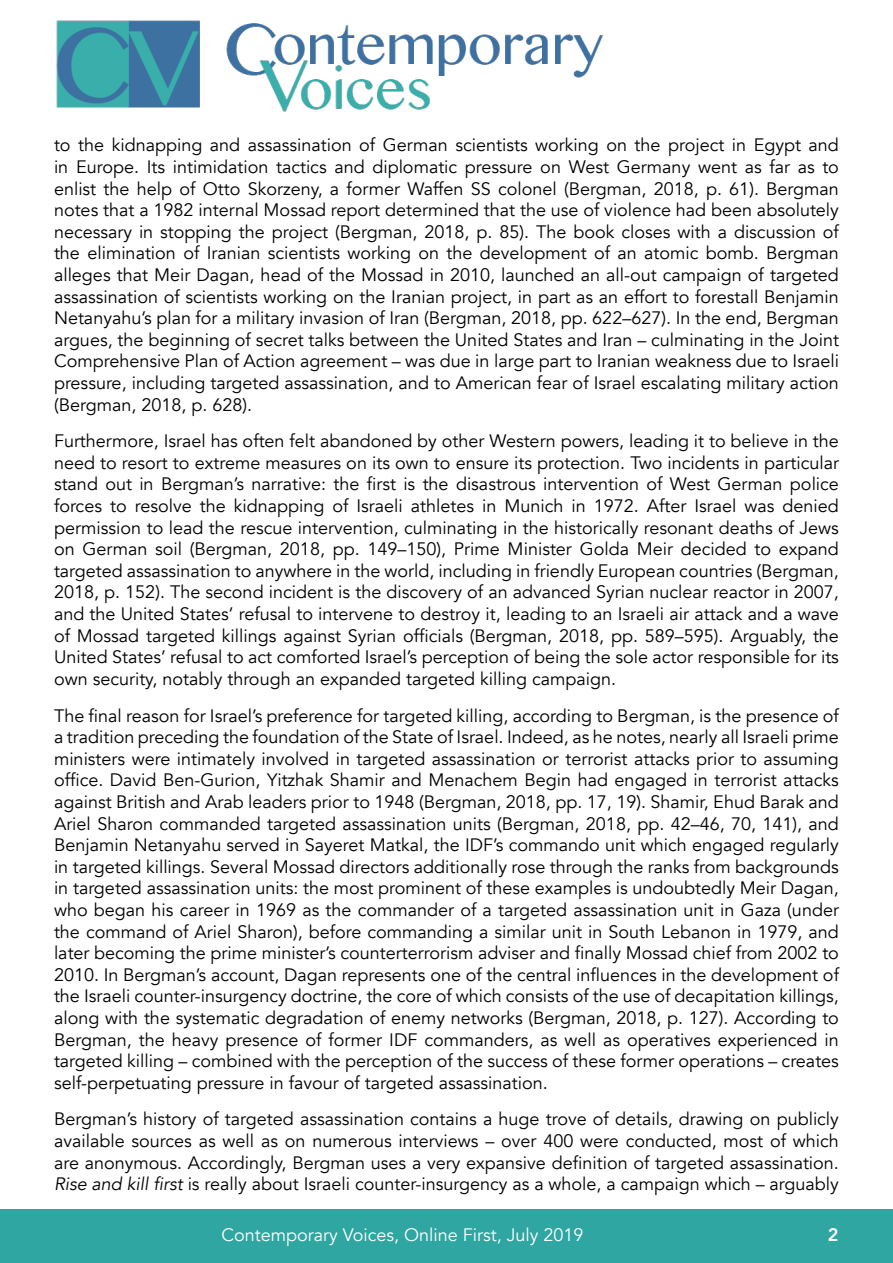
<style>
.page{position:relative;width:893px;height:1263px;background:#fff}
.page>*{position:absolute;margin:0;border:0;box-sizing:border-box;transform-origin:0 0}
.Body{font:18px/21.6px "Avenir";color:#000;text-align:justify}
.t1{font:18px "Avenir";color:#fff}
.t2{font:800 18px "Avenir";color:#fff}
.s1{font-style:italic}
</style>
<div class="page">
<div style="left:0;top:1210px;width:893px;height:53px;background:#2fa6a2"></div>
<img style="left:56px;top:21px;width:547px;height:91px">
<p class="Body" style="left:54px;top:135px;width:786px">to the kidnapping and assassination of German scientists working on the project in Egypt and in Europe. Its intimidation tactics and diplomatic pressure on West Germany went as far as to enlist the help of Otto Skorzeny, a former Waffen SS colonel (Bergman, 2018, p. 61). Bergman notes that a 1982 internal Mossad report determined that the use of violence had been absolutely necessary in stopping the project (Bergman, 2018, p. 85). The book closes with a discussion of the elimination of Iranian scientists working on the development of an atomic bomb. Bergman alleges that Meir Dagan, head of the Mossad in 2010, launched an all-out campaign of targeted assassination of scientists working on the Iranian project, in part as an effort to forestall Benjamin Netanyahu’s plan for a military invasion of Iran (Bergman, 2018, pp. 622–627). In the end, Bergman argues, the beginning of secret talks between the United States and Iran – culminating in the Joint Comprehensive Plan of Action agreement – was due in large part to Iranian weakness due to Israeli pressure, including targeted assassination, and to American fear of Israel escalating military action (Bergman, 2018, p. 628).</p>
<p class="Body" style="left:54px;top:431px;width:786px">Furthermore, Israel has often felt abandoned by other Western powers, leading it to believe in the need to resort to extreme measures on its own to ensure its protection. Two incidents in particular stand out in Bergman’s narrative: the first is the disastrous intervention of West German police forces to resolve the kidnapping of Israeli athletes in Munich in 1972. After Israel was denied permission to lead the rescue intervention, culminating in the historically resonant deaths of Jews on German soil (Bergman, 2018, pp. 149–150), Prime Minister Golda Meir decided to expand targeted assassination to anywhere in the world, including in friendly European countries (Bergman, 2018, p. 152). The second incident is the discovery of an advanced Syrian nuclear reactor in 2007, and the United States’ refusal to intervene to destroy it, leading to an Israeli air attack and a wave of Mossad targeted killings against Syrian officials (Bergman, 2018, pp. 589–595). Arguably, the United States’ refusal to act comforted Israel’s perception of being the sole actor responsible for its own security, notably through an expanded targeted killing campaign.</p>
<p class="Body" style="left:54px;top:705px;width:786px">The final reason for Israel’s preference for targeted killing, according to Bergman, is the presence of a tradition preceding the foundation of the State of Israel. Indeed, as he notes, nearly all Israeli prime ministers were intimately involved in targeted assassination or terrorist attacks prior to assuming office. David Ben-Gurion, Yitzhak Shamir and Menachem Begin had engaged in terrorist attacks against British and Arab leaders prior to 1948 (Bergman, 2018, pp. 17, 19). Shamir, Ehud Barak and Ariel Sharon commanded targeted assassination units (Bergman, 2018, pp. 42–46, 70, 141), and Benjamin Netanyahu served in Sayeret Matkal, the IDF’s commando unit which engaged regularly in targeted killings. Several Mossad directors additionally rose through the ranks from backgrounds in targeted assassination units: the most prominent of these examples is undoubtedly Meir Dagan, who began his career in 1969 as the commander of a targeted assassination unit in Gaza (under the command of Ariel Sharon), before commanding a similar unit in South Lebanon in 1979, and later becoming the prime minister’s counterterrorism adviser and finally Mossad chief from 2002 to 2010. In Bergman’s account, Dagan represents one of the central influences in the development of the Israeli counter-insurgency doctrine, the core of which consists of the use of decapitation killings, along with the systematic degradation of enemy networks (Bergman, 2018, p. 127). According to Bergman, the heavy presence of former IDF commanders, as well as operatives experienced in targeted killing – combined with the perception of the success of these former operations – creates self-perpetuating pressure in favour of targeted assassination.</p>
<p class="Body" style="left:54px;top:1109px;width:786px">Bergman’s history of targeted assassination contains a huge trove of details, drawing on publicly available sources as well as on numerous interviews – over 400 were conducted, most of which are anonymous. Accordingly, Bergman uses a very expansive definition of targeted assassination.<br><span class="s1">Rise and kill first</span> is really about Israeli counter-insurgency as a whole, a campaign which – arguably</p>
<p class="t1" style="left:221px;top:1223px;width:364px">Contemporary Voices, Online First, July 2019</p>
<p class="t2" style="left:828px;top:1220px;width:12px">2</p>
</div>
